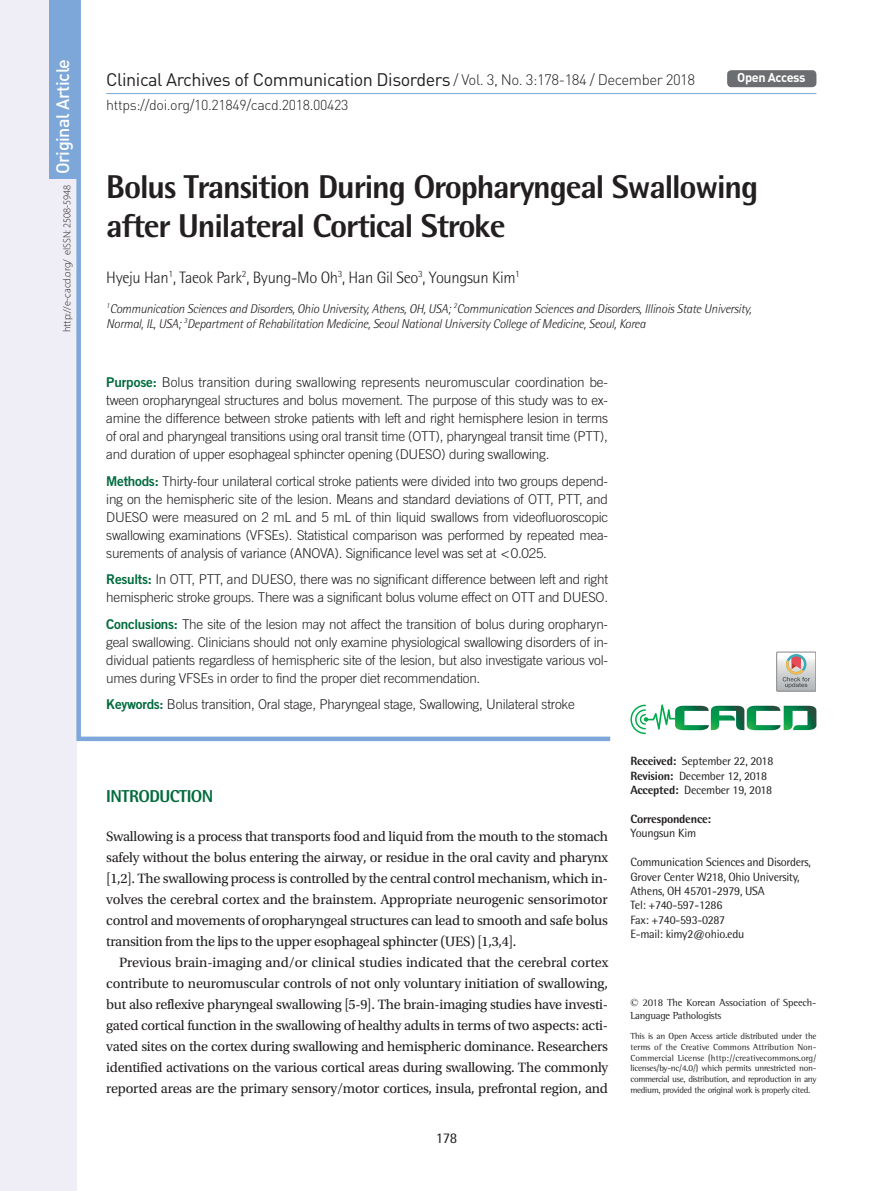
<style>
.page{position:relative;width:893px;height:1191px;background:#fff}
.page>*{position:absolute;margin:0;border:0;box-sizing:border-box;transform-origin:0 0}
.제목{font:800 33px/39px "Rotis Semi Sans Std";letter-spacing:-.035em;color:#231f20}
.DOI_단락{font:18px "DIN Pro";letter-spacing:-.025em;color:#231f20}
.논문형식{font:500 18px "DIN Pro";letter-spacing:-.025em;color:#fff}
.본문대제목{font:800 17.25px "Rotis Semi Sans Std";letter-spacing:-.03em;color:#006b3d}
.저자{font:300 16.5px "Rotis Semi Sans Std";letter-spacing:-.02em;color:#231f20}
.t1{font:14.85px "Rotis Semi Sans Std";color:#231f20}
.본문{font:14.25px/21px "Utopia Std";letter-spacing:-.015em;color:#231f20;text-align:justify}
.본문_0{font:14.25px/21px "Utopia Std";letter-spacing:-.02em;color:#231f20;text-align:justify}
.t2{font:300 14.25px "DIN Pro";letter-spacing:-.025em;color:#231f20}
.초록{font:300 13.5px/18px "Trade Gothic LT Std";letter-spacing:-.02em;color:#231f20;text-align:justify}
.저자소속{font:italic 300 12.75px/15.3px "Rotis Semi Sans Std";letter-spacing:-.02em;color:#231f20}
.t3{font:700 12.75px "DIN Pro";letter-spacing:-.03em;color:#fff}
.교신저자{font:12px "Rotis Semi Sans Std";letter-spacing:-.02em;color:#231f20}
.교신저자-2{font:800 12px/14.4px "Rotis Semi Sans Std";letter-spacing:-.02em;color:#231f20}
.t4{font:10.5px/12.6px "Rotis Semi Serif Std";letter-spacing:-.01em;color:#231f20}
.t5{font:300 10.5px "Myriad Pro";letter-spacing:-.005em;color:#231f20}
.t6{font:9px/10.8px "Rotis Semi Serif Std";letter-spacing:-.03em;color:#231f20;text-align:justify}
.s1{font-weight:300;font-size:15px}
.s2{font-family:"Trade Gothic LT Std Bd 2";font-weight:400;color:#006b3d}
.s3{font-weight:800}
.s4{font-weight:400}
.s5{font-family:"Times New Roman"}
</style>
<div class="page">
<div style="left:0;top:0;width:77px;height:1191px;background:#efeef6"></div>
<svg style="left:76px;top:0;width:539px;height:742px"></svg>
<div style="left:49px;top:0;width:28px;height:179px;background:#7ca7d8"></div>
<svg style="left:630px;top:704px;width:186px;height:30px"></svg>
<div style="left:776px;top:652px;width:40px;height:39px;border:1px solid #85868a"></div>
<svg style="left:777px;top:652px;width:39px;height:39px;background:#c3bfbc"></svg>
<hr style="left:106px;top:93px;width:710px;height:1px;background:#7ca7d8">
<div style="left:727px;top:70px;width:89px;height:17px;background:#6c6d70;border-radius:4px"></div>
<p class="논문형식" style="left:50px;top:174px;width:117px;rotate:-90deg">Original Article</p>
<p class="DOI_단락" style="left:106px;top:67px;width:590px">Clinical Archives of Communication Disorders <span class="s1">/ Vol. 3, No. 3:178-184 / December 2018</span></p>
<p class="t3" style="left:737px;top:69px;width:70px">Open Access</p>
<p class="t2" style="left:106px;top:95px;width:244px">https://doi.org/10.21849/cacd.2018.00423</p>
<p class="t5" style="left:61px;top:332px;width:149px;rotate:-90deg">http://e-cacd.org/ eISSN: 2508-5948</p>
<p class="제목" style="left:106px;top:167px;width:653px">Bolus Transition During Oropharyngeal Swallowing after Unilateral Cortical Stroke</p>
<p class="저자" style="left:106px;top:268px;width:415px">Hyeju Han<sup>1</sup>, Taeok Park<sup>2</sup>, Byung-Mo Oh<sup>3</sup>, Han Gil Seo<sup>3</sup>, Youngsun Kim<sup>1</sup></p>
<p class="저자소속" style="left:106px;top:301px;width:647px"><sup>1</sup>Communication Sciences and Disorders, Ohio University, Athens, OH, USA; <sup>2</sup>Communication Sciences and Disorders, Illinois State University,<br>Normal, IL, USA; <sup>3</sup>Department of Rehabilitation Medicine, Seoul National University College of Medicine, Seoul, Korea</p>
<p class="초록" style="left:106px;top:373px;width:503px"><span class="s2">Purpose:</span> Bolus transition during swallowing represents neuromuscular coordination be&shy;tween oropharyngeal structures and bolus movement. The purpose of this study was to ex&shy;amine the difference between stroke patients with left and right hemisphere lesion in terms of oral and pharyngeal transitions using oral transit time (OTT), pharyngeal transit time (PTT), and duration of upper esophageal sphincter opening (DUESO) during swallowing.</p>
<p class="초록" style="left:106px;top:472px;width:503px"><span class="s2">Methods:</span> Thirty-four unilateral cortical stroke patients were divided into two groups depend&shy;ing on the hemispheric site of the lesion. Means and standard deviations of OTT, PTT, and DUESO were measured on 2 mL and 5 mL of thin liquid swallows from videofluoroscopic swallowing examinations (VFSEs). Statistical comparison was performed by repeated mea&shy;surements of analysis of variance (ANOVA). Significance level was set at &lt;0.025.</p>
<p class="초록" style="left:106px;top:570px;width:503px"><span class="s2">Results:</span> In OTT, PTT, and DUESO, there was no significant difference between left and right hemispheric stroke groups. There was a significant bolus volume effect on OTT and DUESO.</p>
<p class="초록" style="left:106px;top:615px;width:503px"><span class="s2">Conclusions:</span> The site of the lesion may not affect the transition of bolus during oropharyn&shy;geal swallowing. Clinicians should not only examine physiological swallowing disorders of in&shy;dividual patients regardless of hemispheric site of the lesion, but also investigate various vol&shy;umes during VFSEs in order to find the proper diet recommendation.</p>
<p class="초록" style="left:106px;top:695px;width:470px"><span class="s2">Keywords:</span> Bolus transition, Oral stage, Pharyngeal stage, Swallowing, Unilateral stroke</p>
<p class="본문대제목" style="left:106px;top:785px;width:109px">INTRODUCTION</p>
<p class="본문_0" style="left:106px;top:826px;width:503px">Swallowing is a process that transports food and liquid from the mouth to the stomach safely without the bolus entering the airway, or residue in the oral cavity and pharynx [1,2]. The swallowing process is controlled by the central control mechanism, which in&shy;volves the cerebral cortex and the brainstem. Appropriate neurogenic sensorimotor control and movements of oropharyngeal structures can lead to smooth and safe bolus transition from the lips to the upper esophageal sphincter (UES) [1,3,4].</p>
<p class="본문" style="left:106px;top:952px;width:503px;text-indent:13px">Previous brain-imaging and/or clinical studies indicated that the cerebral cortex contribute to neuromuscular controls of not only voluntary initiation of swallowing, but also reflexive pharyngeal swallowing [5-9]. The brain-imaging studies have investi&shy;gated cortical function in the swallowing of healthy adults in terms of two aspects: acti&shy;vated sites on the cortex during swallowing and hemispheric dominance. Researchers identified activations on the various cortical areas during swallowing. The commonly reported areas are the primary sensory/motor cortices, insula, prefrontal region, and</p>
<p class="t1" style="left:436px;top:1129px;width:23px">178</p>
<p class="교신저자" style="left:630px;top:754px;width:144px"><span class="s3">Received:</span> September 22, 2018</p>
<p class="교신저자" style="left:630px;top:768px;width:138px"><span class="s3">Revision:</span> December 12, 2018</p>
<p class="교신저자" style="left:630px;top:783px;width:143px"><span class="s3">Accepted:</span> December 19, 2018</p>
<p class="교신저자-2" style="left:630px;top:811px;width:82px">Correspondence:<br><span class="s4">Youngsun Kim</span></p>
<p class="교신저자" style="left:630px;top:855px;width:182px">Communication Sciences and Disorders,</p>
<p class="교신저자" style="left:630px;top:869px;width:171px">Grover Center W218, Ohio University,</p>
<p class="교신저자" style="left:630px;top:883px;width:136px">Athens, OH 45701-2979, USA</p>
<p class="교신저자" style="left:630px;top:898px;width:93px">Tel: +740-597-1286</p>
<p class="교신저자" style="left:630px;top:912px;width:96px">Fax: +740-593-0287</p>
<p class="교신저자" style="left:630px;top:927px;width:116px">E-mail: kimy2@ohio.edu</p>
<p class="t4" style="left:630px;top:996px;width:188px"><span class="s5">©</span> 2018 The Korean Association of Speech-<br>Language Pathologists</p>
<p class="t6" style="left:630px;top:1030px;width:188px">This is an Open Access article distributed under the terms of the Creative Commons Attribution Non-Commercial License (http://creativecommons.org/ licenses/by-nc/4.0/) which permits unrestricted non&shy;commercial use, distribution, and reproduction in any medium, provided the original work is properly cited.</p>
</div>
